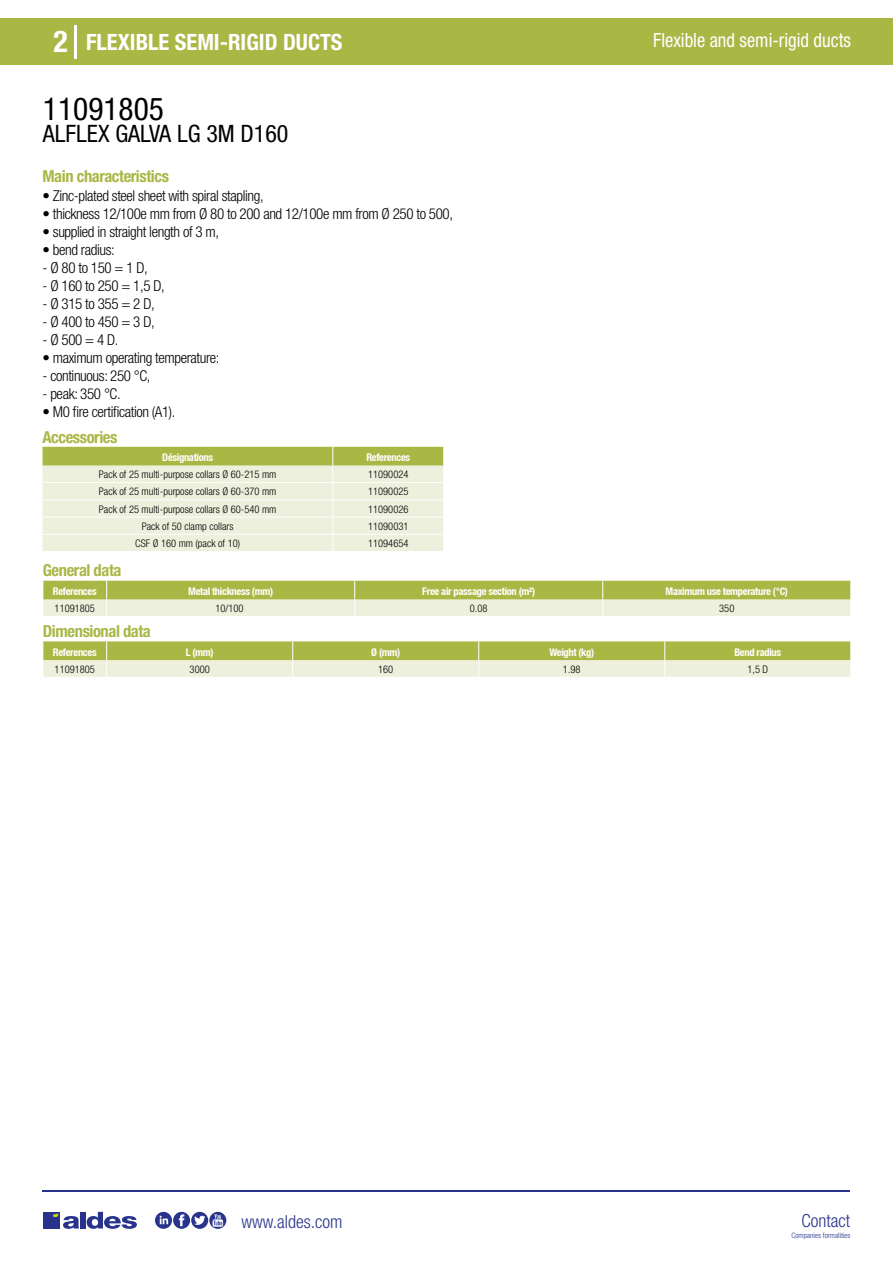
<style>
.page{position:relative;width:893px;height:1263px;background:#fff}
.page>*{position:absolute;margin:0;border:0;box-sizing:border-box;transform-origin:0 0}
.t1{font:condensed 31.5px "Helvetica Neue LT Std";color:#000}
.t2{font:700 condensed 30px "Helvetica Neue LT Std";color:#fff}
.t3{font:condensed 24px "Helvetica Neue LT Std";color:#000}
.t4{font:700 condensed 22.5px "Helvetica Neue LT Std";color:#fff}
.t5{font:condensed 19.5px "Helvetica Neue LT Std";color:#fff;scale:.95 1}
.t6{font:300 condensed 18px "Helvetica Neue";color:#28348b}
.t7{font:700 condensed 16.5px "Helvetica Neue LT Std";letter-spacing:-.025em;color:#a9b745}
.t8{font:300 condensed 15px "Helvetica Neue LT Std";letter-spacing:-.025em;color:#000}
.t9{font:300 condensed 10.5px "Helvetica Neue";color:#000}
.t10{font:700 condensed 10.5px "Helvetica Neue";letter-spacing:-.03em;color:#fff}
.t11{font:300 condensed 7.5px "Helvetica Neue";color:#28348b}
</style>
<div class="page">
<div style="left:0;top:18px;width:893px;height:46px;background:#a9b745"></div>
<hr style="left:74px;top:25px;width:2px;height:33px;background:#fff">
<hr style="left:43px;top:1190px;width:807px;height:1px;background:#28348b">
<svg style="left:155px;top:1212px;width:71px;height:17px"></svg>
<div style="left:43px;top:1212px;width:17px;height:16px;background:#28348b"></div>
<div style="left:80px;top:1212px;width:6px;height:16px;background:#28348b"></div>
<svg style="left:87px;top:1212px;width:50px;height:17px"></svg>
<svg style="left:53px;top:1213px;width:26px;height:16px"></svg>
<svg style="left:43px;top:447px;width:401px;height:104px;background:#e1e6c2"></svg>
<svg style="left:43px;top:581px;width:808px;height:35px;background:#c9d28d"></svg>
<svg style="left:43px;top:641px;width:808px;height:36px;background:#cad38f"></svg>
<h2 class="t2" style="left:54px;top:24px;width:16px">2</h2>
<h3 class="t4" style="left:86px;top:28px;width:258px">FLEXIBLE SEMI-RIGID DUCTS</h3>
<h3 class="t5" style="left:653px;top:29px;width:210px">Flexible and semi-rigid ducts</h3>
<h1 class="t1" style="left:43px;top:91px;width:122px">11091805</h1>
<h3 class="t3" style="left:43px;top:120px;width:247px">ALFLEX GALVA LG 3M D160</h3>
<p class="t7" style="left:43px;top:166px;width:128px">Main characteristics</p>
<p class="t8" style="left:43px;top:187px;width:223px">• Zinc-plated steel sheet with spiral stapling,</p>
<p class="t8" style="left:43px;top:205px;width:412px">• thickness 12/100e mm from Ø 80 to 200 and 12/100e mm from Ø 250 to 500,</p>
<p class="t8" style="left:43px;top:223px;width:178px">• supplied in straight length of 3 m,</p>
<p class="t8" style="left:43px;top:241px;width:74px">• bend radius:</p>
<p class="t8" style="left:43px;top:259px;width:107px">- Ø 80 to 150 = 1 D,</p>
<p class="t8" style="left:43px;top:277px;width:124px">- Ø 160 to 250 = 1,5 D,</p>
<p class="t8" style="left:43px;top:295px;width:114px">- Ø 315 to 355 = 2 D,</p>
<p class="t8" style="left:43px;top:313px;width:114px">- Ø 400 to 450 = 3 D,</p>
<p class="t8" style="left:43px;top:331px;width:77px">- Ø 500 = 4 D.</p>
<p class="t8" style="left:43px;top:349px;width:178px">• maximum operating temperature:</p>
<p class="t8" style="left:43px;top:367px;width:110px">- continuous: 250 °C,</p>
<p class="t8" style="left:43px;top:385px;width:80px">- peak: 350 °C.</p>
<p class="t8" style="left:43px;top:403px;width:134px">• M0 fire certification (A1).</p>
<p class="t7" style="left:43px;top:427px;width:76px">Accessories</p>
<p class="t10" style="left:162px;top:451px;width:52px">Désignations</p>
<p class="t10" style="left:366px;top:451px;width:45px">References</p>
<p class="t9" style="left:99px;top:468px;width:179px">Pack of 25 multi-purpose collars Ø 60-215 mm</p>
<p class="t9" style="left:368px;top:468px;width:42px">11090024</p>
<p class="t9" style="left:99px;top:486px;width:179px">Pack of 25 multi-purpose collars Ø 60-370 mm</p>
<p class="t9" style="left:368px;top:486px;width:42px">11090025</p>
<p class="t9" style="left:99px;top:503px;width:179px">Pack of 25 multi-purpose collars Ø 60-540 mm</p>
<p class="t9" style="left:368px;top:503px;width:42px">11090026</p>
<p class="t9" style="left:142px;top:520px;width:93px">Pack of 50 clamp collars</p>
<p class="t9" style="left:368px;top:520px;width:42px">11090031</p>
<p class="t9" style="left:135px;top:537px;width:106px">CSF Ø 160 mm (pack of 10)</p>
<p class="t9" style="left:368px;top:537px;width:42px">11094654</p>
<p class="t7" style="left:43px;top:561px;width:80px">General data</p>
<p class="t10" style="left:53px;top:585px;width:45px">References</p>
<p class="t10" style="left:188px;top:585px;width:86px">Metal thickness (mm)</p>
<p class="t10" style="left:422px;top:585px;width:114px">Free air passage section (m²)</p>
<p class="t10" style="left:665px;top:585px;width:124px">Maximum use temperature (°C)</p>
<p class="t9" style="left:55px;top:602px;width:42px">11091805</p>
<p class="t9" style="left:215px;top:602px;width:32px">10/100ᵉ</p>
<p class="t9" style="left:470px;top:602px;width:19px">0.08</p>
<p class="t9" style="left:719px;top:602px;width:17px">350</p>
<p class="t7" style="left:43px;top:621px;width:109px">Dimensional data</p>
<p class="t10" style="left:53px;top:646px;width:45px">References</p>
<p class="t10" style="left:186px;top:646px;width:29px">L (mm)</p>
<p class="t10" style="left:371px;top:646px;width:30px">Ø (mm)</p>
<p class="t10" style="left:549px;top:646px;width:46px">Weight (kg)</p>
<p class="t10" style="left:734px;top:646px;width:48px">Bend radius</p>
<p class="t9" style="left:55px;top:663px;width:42px">11091805</p>
<p class="t9" style="left:190px;top:663px;width:22px">3000</p>
<p class="t9" style="left:378px;top:663px;width:17px">160</p>
<p class="t9" style="left:563px;top:663px;width:19px">1.98</p>
<p class="t9" style="left:747px;top:663px;width:22px">1,5 D</p>
<p class="t6" style="left:241px;top:1211px;width:102px">www.aldes.com</p>
<p class="t6" style="left:801px;top:1211px;width:50px">Contact</p>
<p class="t11" style="left:791px;top:1230px;width:60px">Companies formalities</p>
</div>
